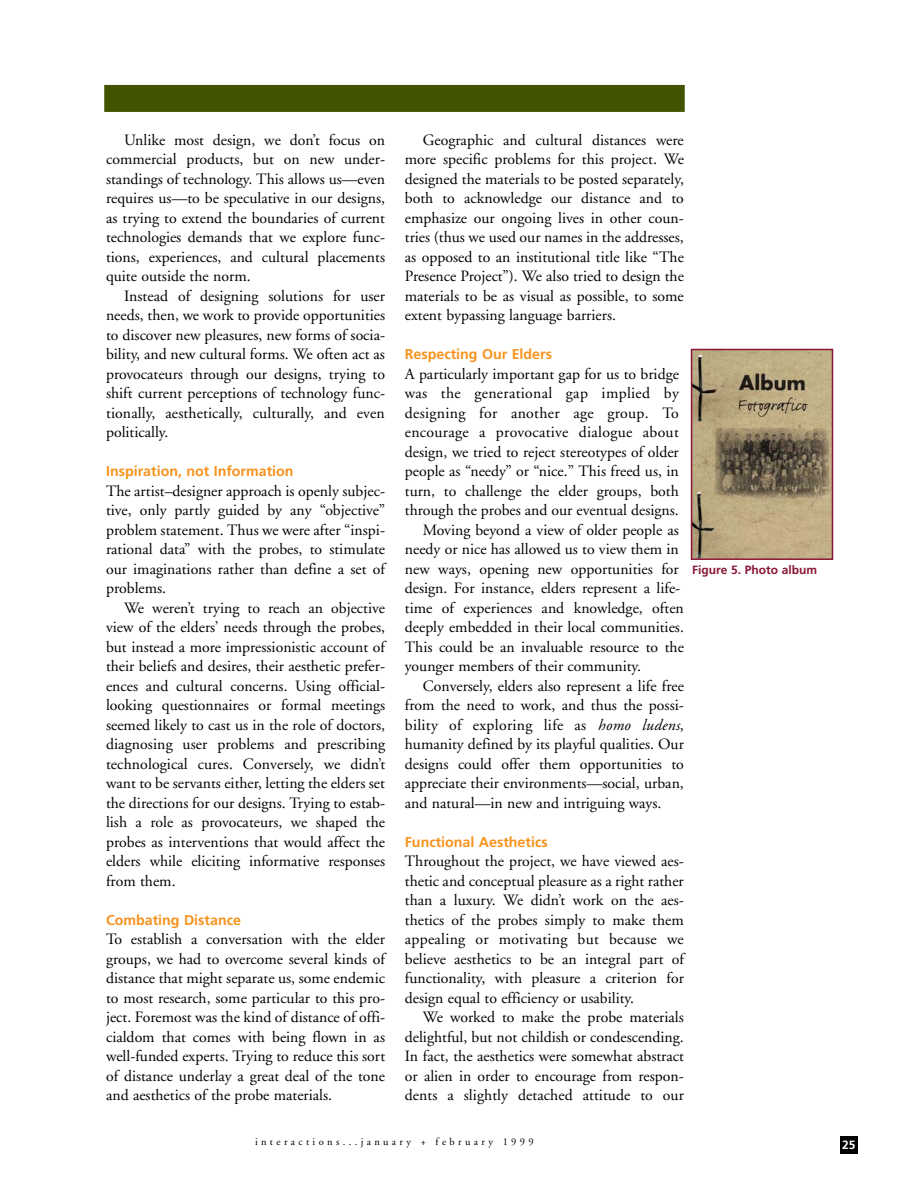
<style>
.page{position:relative;width:918px;height:1188px;background:#fff}
.page>*{position:absolute;margin:0;border:0;box-sizing:border-box;transform-origin:0 0}
.t1{font:15.75px/19.5px "Adobe Garamond";color:#000;text-align:justify}
.t2{font:15.75px "Adobe Garamond";letter-spacing:.02em;color:#000}
.t3{font:700 14.25px "Frutiger";color:#f7931d}
.t4{font:700 12px "Frutiger";color:#881635}
.t5{font:700 12px "Frutiger";color:#fff}
.t6{font:10.5px "Adobe Garamond";letter-spacing:.32em;color:#000}
.s1{font-style:italic}
</style>
<div class="page">
<div style="left:840px;top:1136px;width:18px;height:18px;background:#000"></div>
<div style="left:104px;top:85px;width:581px;height:27px;background:#435400"></div>
<img style="left:694px;top:352px;width:136px;height:205px">
<div style="left:691px;top:349px;width:142px;height:211px;border:2px solid #881635"></div>
<p class="t1" style="left:106px;top:131px;width:281px;text-indent:18px">Unlike most design, we don’t focus on commercial products, but on new under&shy;standings of technology. This allows us—even requires us—to be speculative in our designs, as trying to extend the boundaries of current technologies demands that we explore func&shy;tions, experiences, and cultural placements quite outside the norm.</p>
<p class="t1" style="left:106px;top:287px;width:281px;text-indent:18px">Instead of designing solutions for user needs, then, we work to provide opportunities to discover new pleasures, new forms of socia&shy;bility, and new cultural forms. We often act as provocateurs through our designs, trying to shift current perceptions of technology func&shy;tionally, aesthetically, culturally, and even politically.</p>
<p class="t3" style="left:106px;top:466px;width:189px">Inspiration, not Information</p>
<p class="t1" style="left:106px;top:482px;width:281px">The artist–designer approach is openly subjec&shy;tive, only partly guided by any “objective” problem statement. Thus we were after “inspi&shy;rational data” with the probes, to stimulate our imaginations rather than define a set of problems.</p>
<p class="t1" style="left:106px;top:599px;width:281px;text-indent:18px">We weren’t trying to reach an objective view of the elders’ needs through the probes, but instead a more impressionistic account of their beliefs and desires, their aesthetic prefer&shy;ences and cultural concerns. Using official&shy;looking questionnaires or formal meetings seemed likely to cast us in the role of doctors, diagnosing user problems and prescribing technological cures. Conversely, we didn’t want to be servants either, letting the elders set the directions for our designs. Trying to estab&shy;lish a role as provocateurs, we shaped the probes as interventions that would affect the elders while eliciting informative responses from them.</p>
<p class="t3" style="left:106px;top:914px;width:136px">Combating Distance</p>
<p class="t1" style="left:106px;top:931px;width:281px">To establish a conversation with the elder groups, we had to overcome several kinds of distance that might separate us, some endemic to most research, some particular to this pro&shy;ject. Foremost was the kind of distance of offi&shy;cialdom that comes with being flown in as well-funded experts. Trying to reduce this sort of distance underlay a great deal of the tone and aesthetics of the probe materials.</p>
<p class="t1" style="left:405px;top:131px;width:281px;text-indent:18px">Geographic and cultural distances were more specific problems for this project. We designed the materials to be posted separately, both to acknowledge our distance and to emphasize our ongoing lives in other coun&shy;tries (thus we used our names in the addresses, as opposed to an institutional title like “The Presence Project”). We also tried to design the materials to be as visual as possible, to some extent bypassing language barriers.</p>
<p class="t3" style="left:405px;top:349px;width:149px">Respecting Our Elders</p>
<p class="t1" style="left:405px;top:365px;width:276px">A particularly important gap for us to bridge</p>
<p class="t2" style="left:405px;top:387px;width:276px">was the generational gap implied by</p>
<p class="t2" style="left:405px;top:406px;width:276px">designing for another age group. To</p>
<p class="t2" style="left:405px;top:426px;width:276px">encourage a provocative dialogue about</p>
<p class="t1" style="left:405px;top:443px;width:275px">design, we tried to reject stereotypes of older</p>
<p class="t1" style="left:405px;top:463px;width:275px">people as “needy” or “nice.” This freed us, in</p>
<p class="t1" style="left:405px;top:482px;width:276px">turn, to challenge the elder groups, both</p>
<p class="t1" style="left:405px;top:502px;width:276px">through the probes and our eventual designs.</p>
<p class="t1" style="left:423px;top:521px;width:257px">Moving beyond a view of older people as</p>
<p class="t1" style="left:405px;top:541px;width:275px">needy or nice has allowed us to view them in</p>
<p class="t1" style="left:405px;top:560px;width:275px">new ways, opening new opportunities for</p>
<p class="t1" style="left:405px;top:580px;width:277px">design. For instance, elders represent a life-</p>
<p class="t1" style="left:405px;top:599px;width:281px">time of experiences and knowledge, often</p>
<p class="t1" style="left:405px;top:619px;width:281px">deeply embedded in their local communities.</p>
<p class="t1" style="left:405px;top:638px;width:281px">This could be an invaluable resource to the</p>
<p class="t1" style="left:405px;top:658px;width:238px">younger members of their community.</p>
<p class="t1" style="left:423px;top:677px;width:263px">Conversely, elders also represent a life free</p>
<p class="t1" style="left:405px;top:697px;width:281px">from the need to work, and thus the possi-</p>
<p class="t2" style="left:405px;top:718px;width:280px">bility of exploring life as <span class="s1">homo ludens</span>,</p>
<p class="t1" style="left:405px;top:736px;width:281px">humanity defined by its playful qualities. Our</p>
<p class="t1" style="left:405px;top:755px;width:281px">designs could offer them opportunities to</p>
<p class="t1" style="left:405px;top:775px;width:281px">appreciate their environments—social, urban,</p>
<p class="t1" style="left:405px;top:794px;width:258px">and natural—in new and intriguing ways.</p>
<p class="t3" style="left:405px;top:836px;width:144px">Functional Aesthetics</p>
<p class="t1" style="left:405px;top:853px;width:281px">Throughout the project, we have viewed aes&shy;thetic and conceptual pleasure as a right rather than a luxury. We didn’t work on the aes&shy;thetics of the probes simply to make them appealing or motivating but because we believe aesthetics to be an integral part of functionality, with pleasure a criterion for design equal to efficiency or usability.</p>
<p class="t1" style="left:405px;top:1009px;width:281px;text-indent:18px">We worked to make the probe materials delightful, but not childish or condescending.<br>In fact, the aesthetics were somewhat abstract or alien in order to encourage from respon&shy;dents a slightly detached attitude to our</p>
<p class="t4" style="left:692px;top:565px;width:126px">Figure 5. Photo album</p>
<p class="t6" style="left:255px;top:1138px;width:280px">interactions...january + february 1999</p>
<p class="t5" style="left:842px;top:1140px;width:15px">25</p>
</div>
